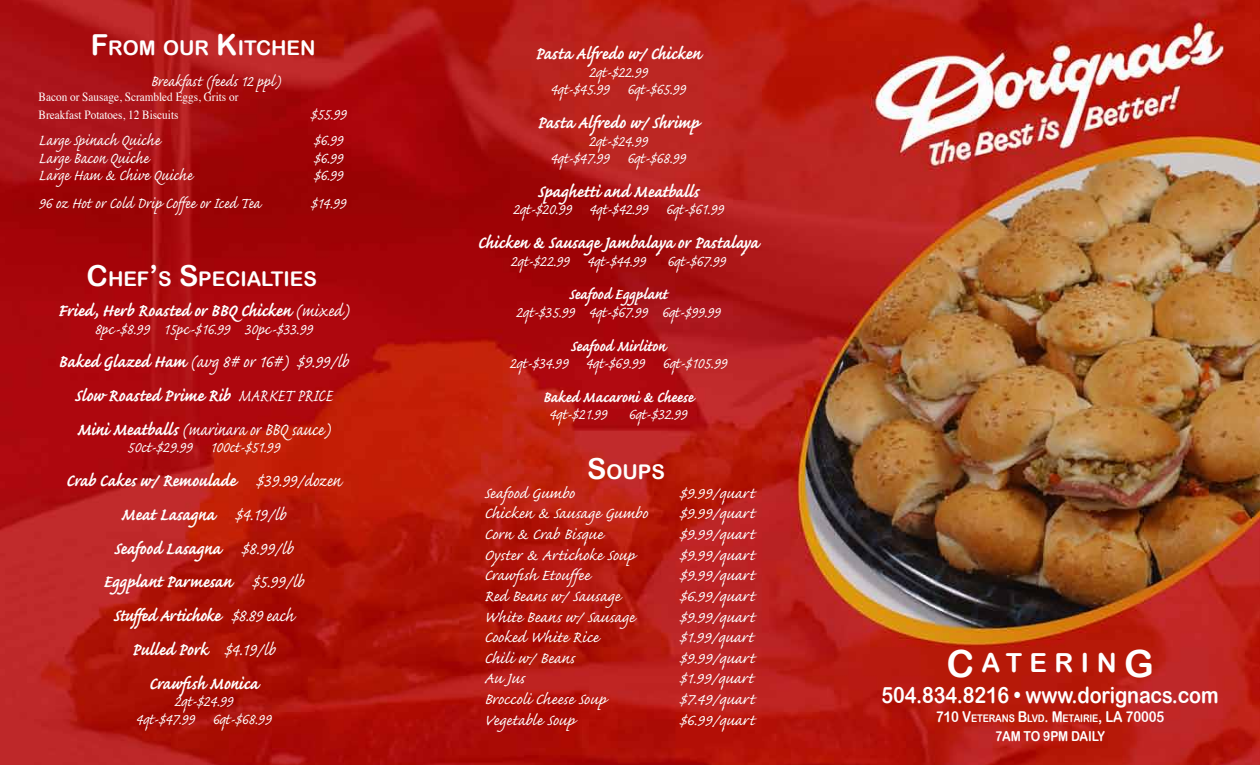
<style>
.page{position:relative;width:1260px;height:765px;background:#fff}
.page>*{position:absolute;margin:0;border:0;box-sizing:border-box;transform-origin:0 0}
.t1{font:26.25px "Arial Rounded MT Bold";letter-spacing:.285em;color:#fff}
.t2{font:700 22.5px/33.8px "Caflisch Script";letter-spacing:-.005em;color:#fff;text-align:center;scale:.9 1}
.t3{font:22.5px/33.8px "Caflisch Script";color:#fff;text-align:center;scale:.9 1}
.t4{font:22.5px "Arial Rounded MT Bold";letter-spacing:-.01em;color:#fff;scale:.88 1}
.t5{font:20.25px "Arial Rounded MT Bold";color:#fff}
.t6{font:20px/17.5px "Caflisch Script";color:#fff;text-align:center;scale:.9 1}
.t7{font:20px "Caflisch Script";color:#fff}
.t8{font:700 20px "Caflisch Script";letter-spacing:-.005em;color:#fff;scale:.9 1}
.t9{font:13.75px "Arial Rounded MT Bold";letter-spacing:-.01em;color:#fff;scale:.88 1}
.t10{font:12.5px/17.5px "Times";color:#fff;scale:.9 1}
.t11{font:10.5px "Arial Rounded MT Bold";letter-spacing:-.015em;color:#fff;scale:.88 1}
.s1{font-size:29px}
.s2{font-weight:400}
.s3{font-weight:700}
.s4{font-size:37.5px}
.s5{font-size:15px}
</style>
<div class="page">
<img style="left:0;top:0;width:1260px;height:765px">
<p class="t5" style="left:91px;top:36px;width:226px"><span class="s1">F</span>ROM OUR <span class="s1">K</span>ITCHEN</p>
<p class="t6" style="left:151px;top:74px;width:146px">Breakfast (feeds 12 ppl)</p>
<p class="t10" style="left:39px;top:87px;width:224px">Bacon or Sausage, Scrambled Eggs, Grits or<br>Breakfast Potatoes, 12 Biscuits</p>
<p class="t6" style="left:310px;top:106px;width:42px">$55.99</p>
<p class="t6" style="left:39px;top:132px;width:136px">Large Spinach Quiche</p>
<p class="t6" style="left:313px;top:132px;width:34px">$6.99</p>
<p class="t6" style="left:39px;top:150px;width:124px">Large Bacon Quiche</p>
<p class="t6" style="left:313px;top:150px;width:34px">$6.99</p>
<p class="t6" style="left:39px;top:167px;width:172px">Large Ham &amp; Chive Quiche</p>
<p class="t6" style="left:313px;top:167px;width:34px">$6.99</p>
<p class="t6" style="left:39px;top:195px;width:248px">96 oz Hot or Cold Drip Coffee or Iced Tea</p>
<p class="t6" style="left:311px;top:195px;width:41px">$14.99</p>
<p class="t5" style="left:87px;top:267px;width:232px"><span class="s1">C</span>HEF<span class="s1">’</span>S <span class="s1">S</span>PECIALTIES</p>
<p class="t2" style="left:58px;top:295px;width:325px">Fried, Herb Roasted or BBQ Chicken <span class="s2">(mixed)</span></p>
<p class="t6" style="left:95px;top:321px;width:244px">8pc-$8.99 15pc-$16.99 30pc-$33.99</p>
<p class="t3" style="left:58px;top:346px;width:324px"><span class="s3">Baked Glazed Ham</span> (avg 8# or 16#) $9.99/lb<br><span class="s3">Slow Roasted Prime Rib</span> MARKET PRICE<br><span class="s3">Mini Meatballs</span> (marinara or BBQ sauce)</p>
<p class="t6" style="left:127px;top:440px;width:171px">50ct-$29.99 100ct-$51.99</p>
<p class="t2" style="left:66px;top:465px;width:307px">Crab Cakes w/ Remoulade <span class="s2">$39.99/dozen<br></span>Meat Lasagna <span class="s2">$4.19/lb<br></span>Seafood Lasagna <span class="s2">$8.99/lb<br></span>Eggplant Parmesan <span class="s2">$5.99/lb<br></span>Stuffed Artichoke <span class="s2">$8.89 each<br></span>Pulled Pork <span class="s2">$4.19/lb<br></span>Crawfish Monica</p>
<p class="t6" style="left:136px;top:694px;width:152px">2qt-$24.99<br>4qt-$47.99 6qt-$68.99</p>
<p class="t2" style="left:535px;top:38px;width:186px">Pasta Alfredo w/ Chicken</p>
<p class="t6" style="left:551px;top:64px;width:152px">2qt-$22.99<br>4qt-$45.99 6qt-$65.99</p>
<p class="t2" style="left:537px;top:107px;width:181px">Pasta Alfredo w/ Shrimp</p>
<p class="t6" style="left:551px;top:133px;width:152px">2qt-$24.99<br>4qt-$47.99 6qt-$68.99</p>
<p class="t2" style="left:538px;top:176px;width:181px">Spaghetti and Meatballs</p>
<p class="t6" style="left:513px;top:202px;width:236px">2qt-$20.99 4qt-$42.99 6qt-$61.99</p>
<p class="t2" style="left:478px;top:227px;width:314px">Chicken &amp; Sausage Jambalaya or Pastalaya</p>
<p class="t6" style="left:511px;top:253px;width:241px">2qt-$22.99 4qt-$44.99 6qt-$67.99</p>
<p class="t8" style="left:569px;top:284px;width:111px">Seafood Eggplant</p>
<p class="t6" style="left:516px;top:304px;width:229px">2qt-$35.99 4qt-$67.99 6qt-$99.99</p>
<p class="t8" style="left:571px;top:336px;width:107px">Seafood Mirliton</p>
<p class="t6" style="left:509px;top:356px;width:243px">2qt-$34.99 4qt-$69.99 6qt-$105.99</p>
<p class="t8" style="left:543px;top:387px;width:169px">Baked Macaroni &amp; Cheese</p>
<p class="t6" style="left:549px;top:407px;width:155px">4qt-$21.99 6qt-$32.99</p>
<p class="t5" style="left:587px;top:460px;width:79px"><span class="s1">S</span>OUPS</p>
<p class="t7" style="left:484px;top:483px;width:92px">Seafood Gumbo</p>
<p class="t7" style="left:679px;top:483px;width:77px">$9.99/quart</p>
<p class="t7" style="left:484px;top:503px;width:165px">Chicken &amp; Sausage Gumbo</p>
<p class="t7" style="left:679px;top:503px;width:77px">$9.99/quart</p>
<p class="t7" style="left:484px;top:524px;width:121px">Corn &amp; Crab Bisque</p>
<p class="t7" style="left:679px;top:524px;width:77px">$9.99/quart</p>
<p class="t7" style="left:484px;top:545px;width:152px">Oyster &amp; Artichoke Soup</p>
<p class="t7" style="left:679px;top:545px;width:77px">$9.99/quart</p>
<p class="t7" style="left:484px;top:565px;width:107px">Crawfish Etouffee</p>
<p class="t7" style="left:679px;top:565px;width:77px">$9.99/quart</p>
<p class="t7" style="left:484px;top:586px;width:138px">Red Beans w/ Sausage</p>
<p class="t7" style="left:679px;top:586px;width:77px">$6.99/quart</p>
<p class="t7" style="left:484px;top:607px;width:152px">White Beans w/ Sausage</p>
<p class="t7" style="left:679px;top:607px;width:77px">$9.99/quart</p>
<p class="t7" style="left:484px;top:627px;width:116px">Cooked White Rice</p>
<p class="t7" style="left:679px;top:627px;width:76px">$1.99/quart</p>
<p class="t7" style="left:484px;top:648px;width:92px">Chili w/ Beans</p>
<p class="t7" style="left:679px;top:648px;width:77px">$9.99/quart</p>
<p class="t7" style="left:484px;top:668px;width:42px">Au Jus</p>
<p class="t7" style="left:679px;top:668px;width:76px">$1.99/quart</p>
<p class="t7" style="left:484px;top:689px;width:124px">Broccoli Cheese Soup</p>
<p class="t7" style="left:679px;top:689px;width:77px">$7.49/quart</p>
<p class="t7" style="left:484px;top:710px;width:92px">Vegetable Soup</p>
<p class="t7" style="left:679px;top:710px;width:77px">$6.99/quart</p>
<h1 class="t1" style="left:946px;top:648px;width:209px"><span class="s4">C</span>ATERIN<span class="s4">G</span></h1>
<p class="t4" style="left:882px;top:682px;width:384px">504.834.8216 • www.dorignacs.com</p>
<p class="t11" style="left:936px;top:712px;width:261px"><span class="s5">710</span> <span class="s5">V</span>ETERANS <span class="s5">B</span>LVD<span class="s5">. M</span> ETAIRIE<span class="s5">, LA 70005</span></p>
<p class="t9" style="left:995px;top:728px;width:126px">7am to 9pm Daily</p>
</div>
